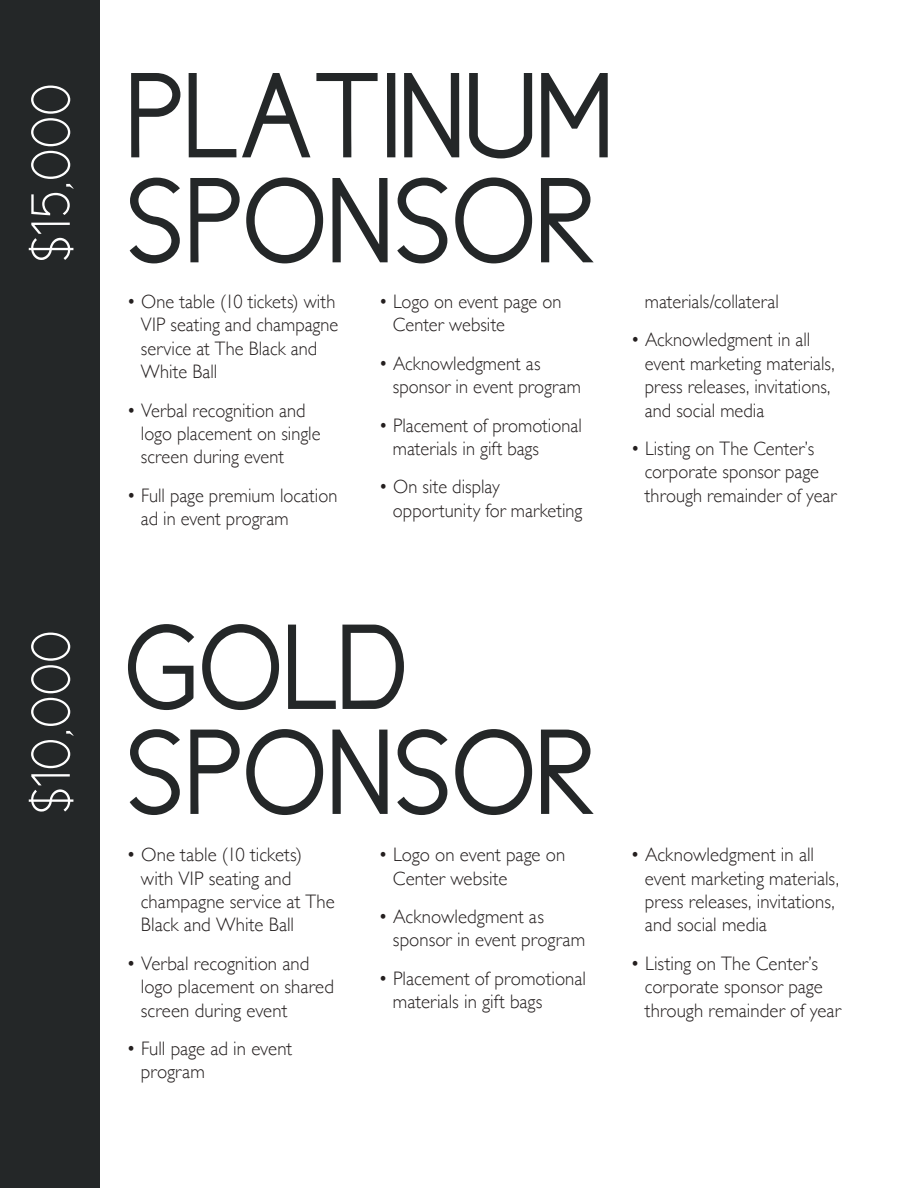
<style>
.page{position:relative;width:918px;height:1188px;background:#fff}
.page>*{position:absolute;margin:0;border:0;box-sizing:border-box;transform-origin:0 0}
.t1{font:122.1px/105px "New Cicle Gordita";color:#242728}
.t2{font:55.65px "New Cicle Fina";color:#fff}
.t3{font:300 19.5px/23.4px "Gill Sans";letter-spacing:.005em;color:#241f1f;scale:.94 1}
.t4{font:300 19.5px/23.4px "Gill Sans";letter-spacing:.005em;color:#241f1f;scale:.96 1}
</style>
<div class="page">
<div style="left:0;top:0;width:99px;height:1188px;background:#242728"></div>
<h2 class="t2" style="left:22px;top:262px;width:180px;rotate:-90deg">$15,000</h2>
<h2 class="t2" style="left:22px;top:814px;width:185px;rotate:-90deg">$10,000</h2>
<h1 class="t1" style="left:126px;top:64px;width:490px">PLATINUM<br>SPONSOR</h1>
<p class="t3" style="left:141px;top:289px;width:212px;text-indent:-14px">• One table (10 tickets) with<br>VIP seating and champagne service at The Black and<br>White Ball</p>
<p class="t3" style="left:141px;top:398px;width:193px;text-indent:-14px">• Verbal recognition and logo placement on single screen during event</p>
<p class="t3" style="left:141px;top:483px;width:211px;text-indent:-14px">• Full page premium location ad in event program</p>
<p class="t3" style="left:393px;top:289px;width:181px;text-indent:-14px">• Logo on event page on<br>Center website</p>
<p class="t3" style="left:393px;top:351px;width:202px;text-indent:-14px">• Acknowledgment as sponsor in event program</p>
<p class="t3" style="left:393px;top:413px;width:203px;text-indent:-14px">• Placement of promotional materials in gift bags</p>
<p class="t3" style="left:393px;top:474px;width:203px;text-indent:-14px">• On site display opportunity for marketing</p>
<p class="t3" style="left:645px;top:289px;width:144px">materials/collateral</p>
<p class="t3" style="left:645px;top:327px;width:203px;text-indent:-14px">• Acknowledgment in all event marketing materials, press releases, invitations, and social media</p>
<p class="t3" style="left:645px;top:436px;width:206px;text-indent:-14px">• Listing on The Center’s corporate sponsor page through remainder of year</p>
<h1 class="t1" style="left:126px;top:615px;width:285px">GOLD</h1>
<h1 class="t1" style="left:126px;top:720px;width:470px">SPONSOR</h1>
<p class="t4" style="left:141px;top:842px;width:204px;text-indent:-14px">• One table (10 tickets) with VIP seating and champagne service at The<br>Black and White Ball</p>
<p class="t4" style="left:141px;top:951px;width:203px;text-indent:-14px">• Verbal recognition and logo placement on shared screen during event</p>
<p class="t4" style="left:141px;top:1036px;width:159px;text-indent:-14px">• Full page ad in event program</p>
<p class="t4" style="left:393px;top:842px;width:181px;text-indent:-14px">• Logo on event page on<br>Center website</p>
<p class="t4" style="left:393px;top:904px;width:202px;text-indent:-14px">• Acknowledgment as sponsor in event program</p>
<p class="t4" style="left:393px;top:966px;width:203px;text-indent:-14px">• Placement of promotional materials in gift bags</p>
<p class="t4" style="left:645px;top:842px;width:204px;text-indent:-14px">• Acknowledgment in all event marketing materials, press releases, invitations, and social media</p>
<p class="t4" style="left:645px;top:951px;width:206px;text-indent:-14px">• Listing on The Center’s corporate sponsor page through remainder of year</p>
</div>
